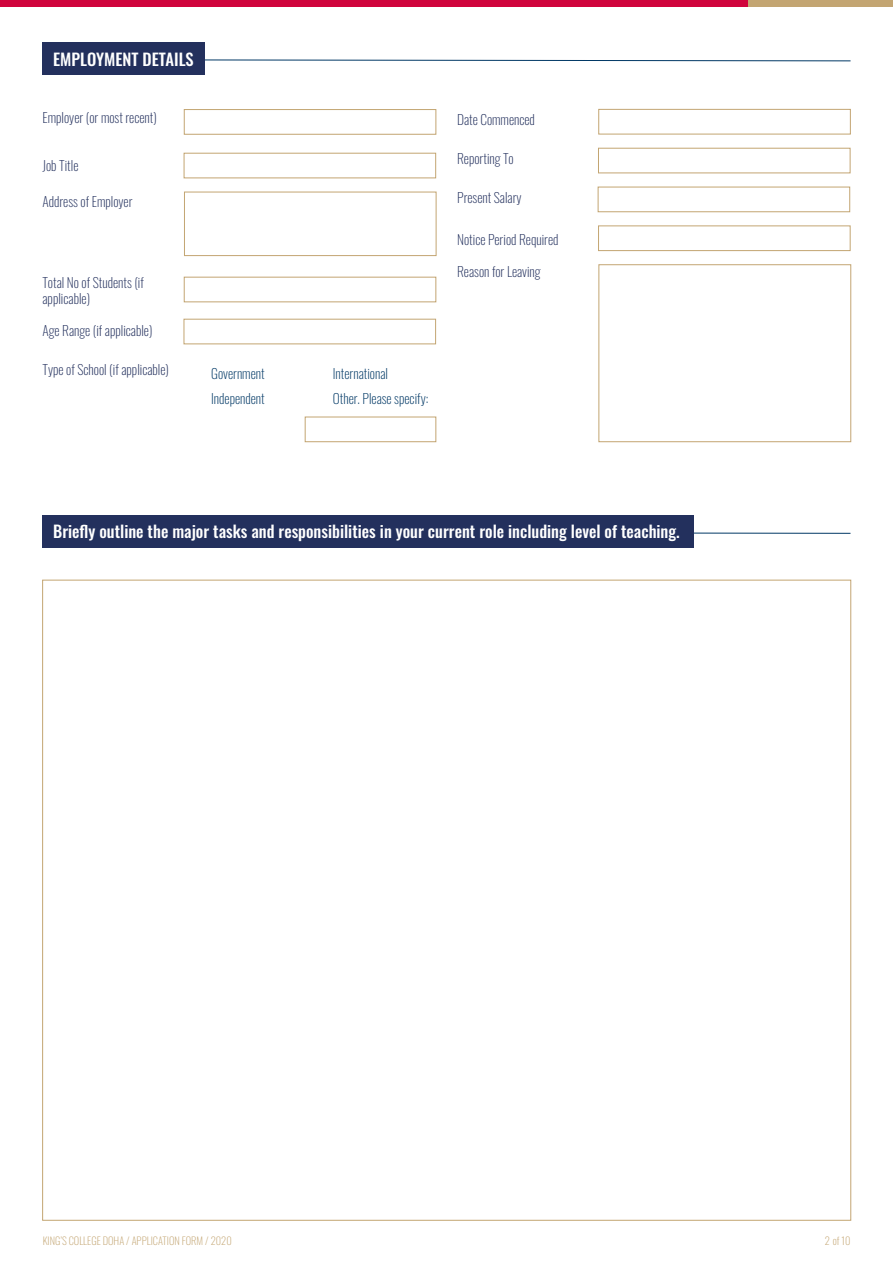
<style>
.page{position:relative;width:893px;height:1263px;background:#fff}
.page>*{position:absolute;margin:0;border:0;box-sizing:border-box;transform-origin:0 0}
.t1{font:500 16.5px "Oswald";color:#fff}
.t2{font:200 13.5px/16.2px "Oswald";color:#23305d}
.t3{font:200 13.5px/25.2px "Oswald";color:#003865}
.t4{font:200 10.5px "Oswald";color:#c3a572}
</style>
<div class="page">
<div style="left:0;top:0;width:893px;height:6px;background:#d0043c"></div>
<svg style="left:205px;top:59px;width:646px;height:3px"></svg>
<div style="left:43px;top:43px;width:162px;height:32px;background:#23305d"></div>
<div style="left:184px;top:109px;width:252px;height:25px;background:#fff;border:1px solid #c3a572"></div>
<div style="left:184px;top:153px;width:252px;height:25px;background:#fff;border:1px solid #c3a572"></div>
<div style="left:184px;top:192px;width:252px;height:64px;background:#fff;border:1px solid #c3a572"></div>
<div style="left:184px;top:277px;width:252px;height:25px;background:#fff;border:1px solid #c3a572"></div>
<div style="left:184px;top:319px;width:252px;height:25px;background:#fff;border:1px solid #c3a572"></div>
<div style="left:598px;top:109px;width:252px;height:25px;background:#fff;border:1px solid #c3a572"></div>
<div style="left:598px;top:148px;width:252px;height:25px;background:#fff;border:1px solid #c3a572"></div>
<div style="left:598px;top:187px;width:252px;height:25px;background:#fff;border:1px solid #c3a572"></div>
<div style="left:598px;top:226px;width:252px;height:25px;background:#fff;border:1px solid #c3a572"></div>
<div style="left:599px;top:265px;width:252px;height:177px;background:#fff;border:1px solid #c3a572"></div>
<div style="left:305px;top:417px;width:131px;height:25px;background:#fff;border:1px solid #c3a572"></div>
<svg style="left:694px;top:532px;width:157px;height:2px"></svg>
<div style="left:42px;top:515px;width:652px;height:33px;background:#23305d"></div>
<div style="left:42px;top:580px;width:809px;height:640px;background:#fff;border:1px solid #c3a572"></div>
<div style="left:748px;top:0;width:145px;height:6px;background:#c3a572"></div>
<p class="t1" style="left:53px;top:50px;width:142px">EMPLOYMENT DETAILS</p>
<p class="t2" style="left:43px;top:108px;width:116px">Employer (or most recent)</p>
<p class="t2" style="left:43px;top:156px;width:37px">Job Title</p>
<p class="t2" style="left:43px;top:192px;width:92px">Address of Employer</p>
<p class="t2" style="left:43px;top:272px;width:103px">Total No of Students (if applicable)</p>
<p class="t2" style="left:43px;top:321px;width:112px">Age Range (if applicable)</p>
<p class="t2" style="left:43px;top:360px;width:128px">Type of School (if applicable)</p>
<p class="t3" style="left:211px;top:359px;width:55px">Government<br>Independent</p>
<p class="t3" style="left:333px;top:359px;width:97px">International<br>Other. Please specify:</p>
<p class="t2" style="left:457px;top:110px;width:79px">Date Commenced</p>
<p class="t2" style="left:457px;top:149px;width:58px">Reporting To</p>
<p class="t2" style="left:457px;top:188px;width:66px">Present Salary</p>
<p class="t2" style="left:457px;top:230px;width:103px">Notice Period Required</p>
<p class="t2" style="left:457px;top:262px;width:85px">Reason for Leaving</p>
<p class="t1" style="left:53px;top:523px;width:628px">Briefly outline the major tasks and responsibilities in your current role including level of teaching.</p>
<p class="t4" style="left:43px;top:1231px;width:191px">KING’S COLLEGE DOHA / APPLICATION FORM / 2020</p>
<p class="t4" style="left:825px;top:1231px;width:27px">2 of 10</p>
</div>
